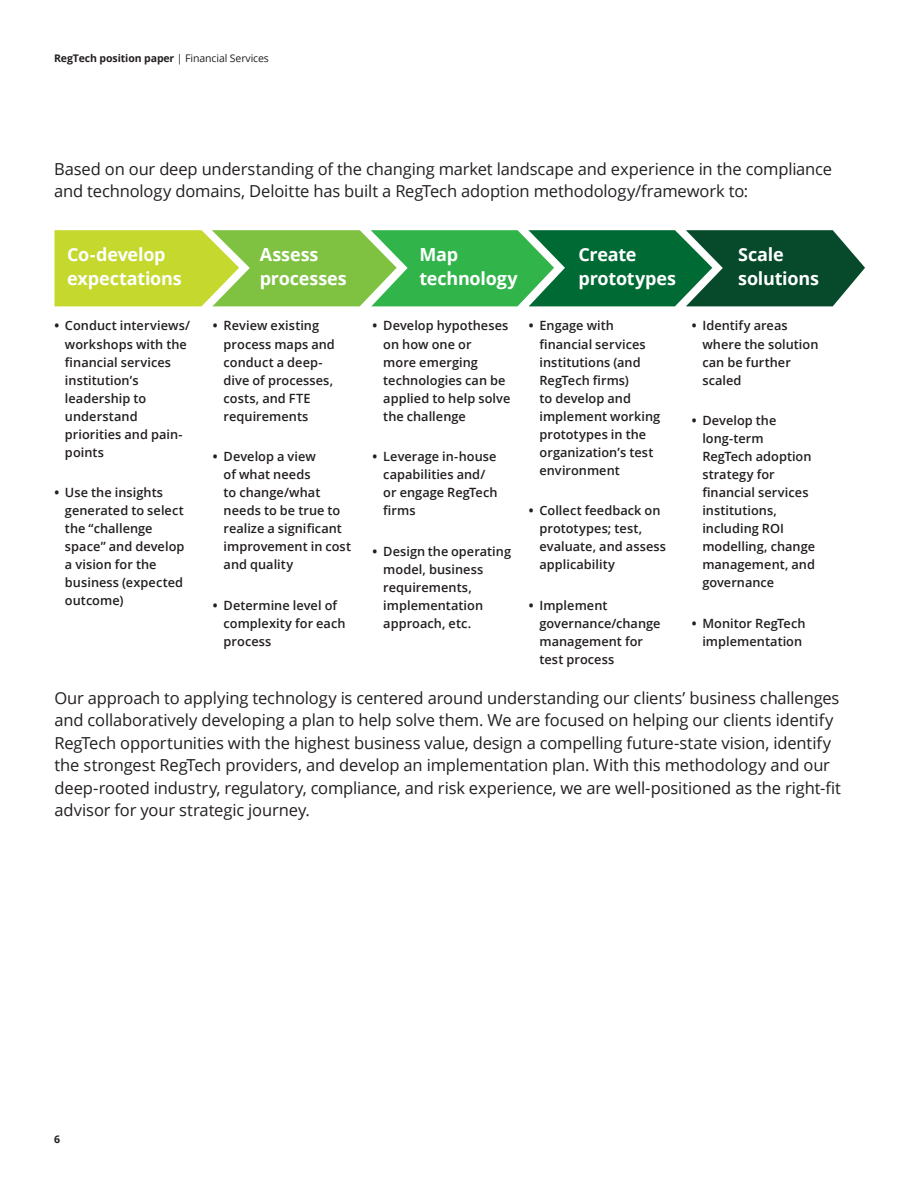
<style>
.page{position:relative;width:919px;height:1189px;background:#fff}
.page>*{position:absolute;margin:0;border:0;box-sizing:border-box;transform-origin:0 0}
.Body_copy__8_5_12pt{font:700 18px/24px "Open Sans";letter-spacing:-.01em;color:#fff}
.Quote_pullout_medium{font:16.5px/22.5px "Open Sans";letter-spacing:-.01em;color:#231f20}
.t1{font:600 12.75px/18px "Open Sans";letter-spacing:.005em;color:#231f20}
.t2{font:700 10.5px "Open Sans";letter-spacing:-.01em;color:#231f20}
.s1{font-weight:400}
.s2{font-weight:700}
</style>
<div class="page">
<svg style="left:54px;top:230px;width:810px;height:76px;background:#5ca346"></svg>
<p class="t2" style="left:54px;top:51px;width:216px">RegTech position paper <span class="s1">| Financial Services</span></p>
<p class="Quote_pullout_medium" style="left:54px;top:157px;width:779px">Based on our deep understanding of the changing market landscape and experience in the compliance and technology domains, Deloitte has built a RegTech adoption methodology/framework to:</p>
<p class="Body_copy__8_5_12pt" style="left:67px;top:242px;width:116px">Co-develop expectations</p>
<p class="Body_copy__8_5_12pt" style="left:259px;top:242px;width:88px">Assess processes</p>
<p class="Body_copy__8_5_12pt" style="left:419px;top:242px;width:100px">Map technology</p>
<p class="Body_copy__8_5_12pt" style="left:578px;top:242px;width:99px">Create prototypes</p>
<p class="Body_copy__8_5_12pt" style="left:737px;top:242px;width:47px">Scale</p>
<p class="Body_copy__8_5_12pt" style="left:737px;top:266px;width:82px">solutions</p>
<p class="t1" style="left:65px;top:316px;width:127px;text-indent:-11px"><span class="s2">•</span> Conduct interviews/ workshops with the financial services institution’s leadership to understand priorities and pain&shy;points</p>
<p class="t1" style="left:65px;top:483px;width:121px;text-indent:-11px"><span class="s2">•</span> Use the insights generated to select the “challenge space” and develop a vision for the business (expected outcome)</p>
<p class="t1" style="left:223px;top:316px;width:113px;text-indent:-11px"><span class="s2">•</span> Review existing process maps and conduct a deep&shy;dive of processes, costs, and FTE requirements</p>
<p class="t1" style="left:223px;top:447px;width:129px;text-indent:-11px"><span class="s2">•</span> Develop a view<br>of what needs<br>to change/what needs to be true to realize a significant improvement in cost and quality</p>
<p class="t1" style="left:223px;top:595px;width:123px;text-indent:-11px"><span class="s2">•</span> Determine level of complexity for each process</p>
<p class="t1" style="left:383px;top:316px;width:129px;text-indent:-11px"><span class="s2">•</span> Develop hypotheses on how one or<br>more emerging technologies can be applied to help solve the challenge</p>
<p class="t1" style="left:383px;top:447px;width:116px;text-indent:-11px"><span class="s2">•</span> Leverage in-house capabilities and/ or engage RegTech firms</p>
<p class="t1" style="left:383px;top:541px;width:129px;text-indent:-11px"><span class="s2">•</span> Design the operating model, business requirements, implementation approach, etc.</p>
<p class="t1" style="left:539px;top:316px;width:122px;text-indent:-11px"><span class="s2">•</span> Engage with financial services institutions (and<br>RegTech firms)<br>to develop and implement working prototypes in the organization’s test environment</p>
<p class="t1" style="left:539px;top:501px;width:128px;text-indent:-11px"><span class="s2">•</span> Collect feedback on prototypes; test, evaluate, and assess applicability</p>
<p class="t1" style="left:539px;top:595px;width:122px;text-indent:-11px"><span class="s2">•</span> Implement governance/change management for test process</p>
<p class="t1" style="left:702px;top:316px;width:118px;text-indent:-11px"><span class="s2">•</span> Identify areas where the solution can be further scaled</p>
<p class="t1" style="left:702px;top:411px;width:114px;text-indent:-11px"><span class="s2">•</span> Develop the long-term<br>RegTech adoption strategy for financial services institutions, including ROI modelling, change management, and governance</p>
<p class="t1" style="left:691px;top:613px;width:115px;text-align:center"><span class="s2">•</span> Monitor RegTech implementation</p>
<p class="Quote_pullout_medium" style="left:54px;top:686px;width:787px">Our approach to applying technology is centered around understanding our clients’ business challenges and collaboratively developing a plan to help solve them. We are focused on helping our clients identify RegTech opportunities with the highest business value, design a compelling future-state vision, identify the strongest RegTech providers, and develop an implementation plan. With this methodology and our deep-rooted industry, regulatory, compliance, and risk experience, we are well-positioned as the right-fit advisor for your strategic journey.</p>
<p class="t2" style="left:54px;top:1131px;width:7px">6</p>
</div>
